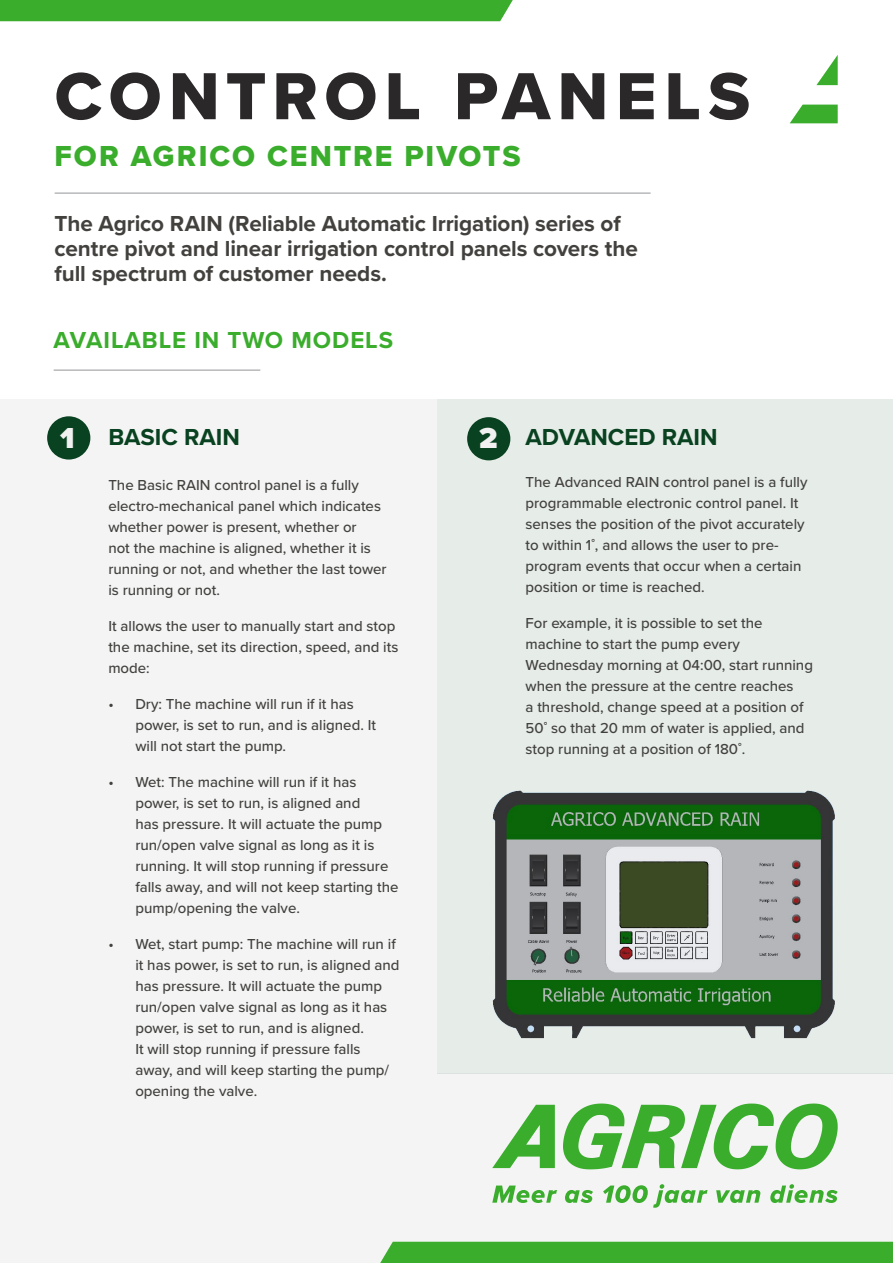
<style>
.page{position:relative;width:893px;height:1263px;background:#fff}
.page>*{position:absolute;margin:0;border:0;box-sizing:border-box;transform-origin:0 0}
.t1{font:69px "Proxima Nova Extrabld";letter-spacing:.105em;color:#2b2829}
.t2{font:30px "Proxima Nova Extrabld";letter-spacing:.065em;color:#3aad2c}
.t3{font:700 24px "Proxima Nova";color:#094220}
.t4{font:700 24px "Proxima Nova";letter-spacing:.04em;color:#3aad2c}
.t5{font:700 22.5px/25.2px "Proxima Nova";letter-spacing:-.005em;color:#42413e}
.t6{font:500 15px/21px "Proxima Nova";color:#42413e}
.s1{font-weight:900;font-size:30px;color:#f1f1f1}
</style>
<div class="page">
<div style="left:437px;top:1074px;width:456px;height:189px;background:#f4f4f4"></div>
<div style="left:1px;top:400px;width:436px;height:863px;background:#f4f4f4"></div>
<div style="left:0;top:0;width:513px;height:21px;background:#3aad2c"></div>
<div style="left:380px;top:1242px;width:513px;height:21px;background:#3aad2c"></div>
<hr style="left:55px;top:193px;width:596px;height:1px;background:#939598">
<svg style="left:816px;top:55px;width:22px;height:30px"></svg>
<svg style="left:790px;top:105px;width:48px;height:18px"></svg>
<svg style="left:563px;top:1103px;width:275px;height:66px"></svg>
<svg style="left:492px;top:1105px;width:63px;height:63px"></svg>
<svg style="left:492px;top:1185px;width:65px;height:18px"></svg>
<svg style="left:565px;top:1190px;width:28px;height:13px"></svg>
<svg style="left:603px;top:1184px;width:104px;height:24px"></svg>
<svg style="left:716px;top:1190px;width:44px;height:13px"></svg>
<svg style="left:770px;top:1184px;width:68px;height:19px"></svg>
<div style="left:437px;top:400px;width:456px;height:674px;background:#e6ece8"></div>
<hr style="left:54px;top:370px;width:206px;height:1px;background:#939598">
<div style="left:47px;top:416px;width:43px;height:43px;background:#094220;border-radius:50%"></div>
<div style="left:467px;top:417px;width:43px;height:43px;background:#094220;border-radius:50%"></div>
<img style="left:492px;top:790px;width:343px;height:249px">
<h1 class="t1" style="left:55px;top:45px;width:697px">CONTROL PANELS</h1>
<h2 class="t2" style="left:55px;top:134px;width:468px">FOR AGRICO CENTRE PIVOTS</h2>
<h3 class="t5" style="left:55px;top:210px;width:585px">The Agrico RAIN (Reliable Automatic Irrigation) series of centre pivot and linear irrigation control panels covers the full spectrum of customer needs.</h3>
<h3 class="t4" style="left:54px;top:322px;width:341px">AVAILABLE IN TWO MODELS</h3>
<h3 class="t3" style="left:60px;top:419px;width:181px"><span class="s1">1</span> BASIC RAIN</h3>
<p class="t6" style="left:108px;top:474px;width:280px">The Basic RAIN control panel is a fully electro-mechanical panel which indicates whether power is present, whether or<br>not the machine is aligned, whether it is running or not, and whether the last tower is running or not.</p>
<p class="t6" style="left:108px;top:615px;width:292px">It allows the user to manually start and stop the machine, set its direction, speed, and its mode:</p>
<p class="t6" style="left:135px;top:693px;width:242px;text-indent:-27px">• Dry: The machine will run if it has power, is set to run, and is aligned. It will not start the pump.</p>
<p class="t6" style="left:135px;top:771px;width:265px;text-indent:-27px">• Wet: The machine will run if it has power, is set to run, is aligned and<br>has pressure. It will actuate the pump run/open valve signal as long as it is running. It will stop running if pressure falls away, and will not keep starting the pump/opening the valve.</p>
<p class="t6" style="left:135px;top:933px;width:266px;text-indent:-27px">• Wet, start pump: The machine will run if it has power, is set to run, is aligned and has pressure. It will actuate the pump run/open valve signal as long as it has power, is set to run, and is aligned.<br>It will stop running if pressure falls away, and will keep starting the pump/ opening the valve.</p>
<h3 class="t3" style="left:479px;top:419px;width:240px"><span class="s1">2</span> ADVANCED RAIN</h3>
<p class="t6" style="left:526px;top:471px;width:283px">The Advanced RAIN control panel is a fully programmable electronic control panel. It senses the position of the pivot accurately to within 1˚, and allows the user to pre&shy;program events that occur when a certain position or time is reached.</p>
<p class="t6" style="left:526px;top:612px;width:289px">For example, it is possible to set the machine to start the pump every Wednesday morning at 04:00, start running when the pressure at the centre reaches<br>a threshold, change speed at a position of 50˚ so that 20 mm of water is applied, and stop running at a position of 180˚.</p>
</div>
